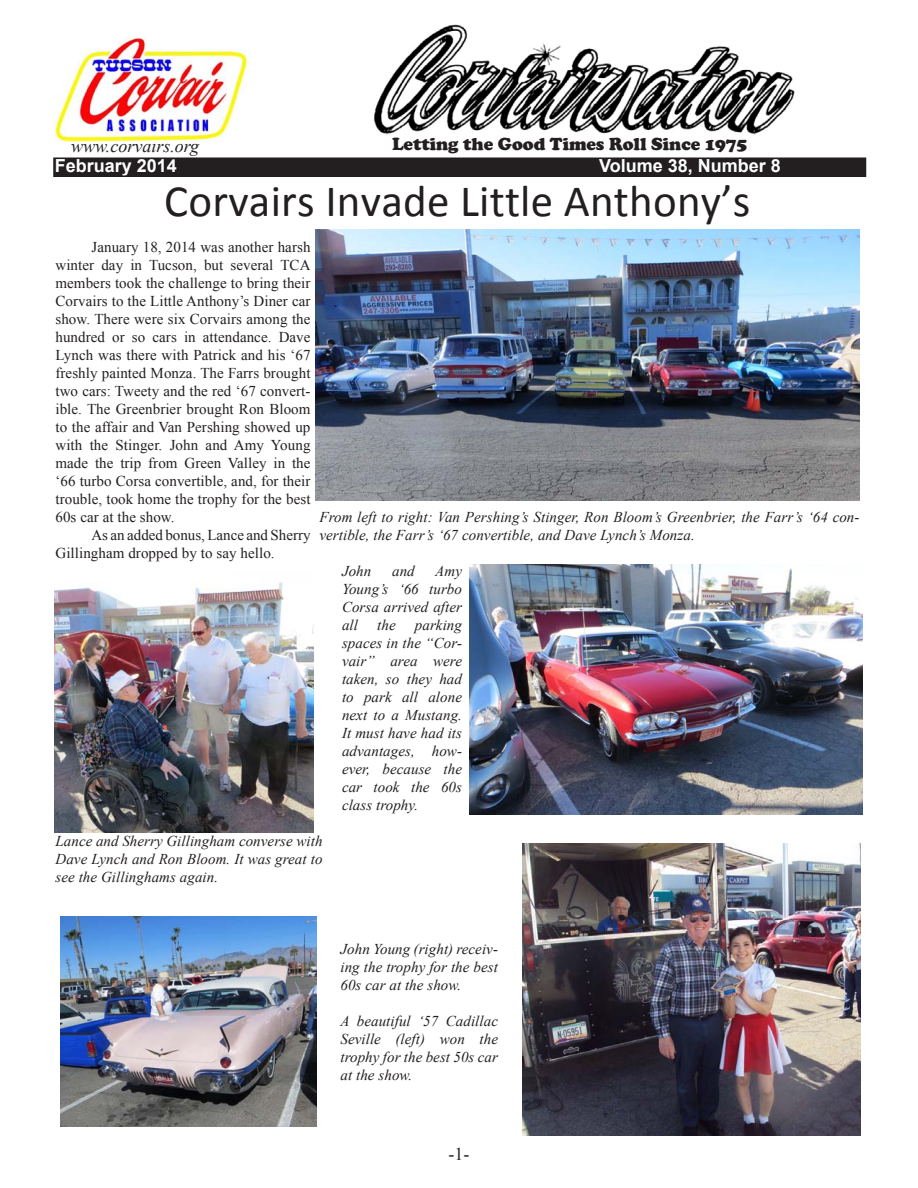
<style>
.page{position:relative;width:918px;height:1188px;background:#fff}
.page>*{position:absolute;margin:0;border:0;box-sizing:border-box;transform-origin:0 0}
.t1{font:45px "Calibri";letter-spacing:.005em;color:#231f20}
.t2{font:900 18px "Cooper";color:#231f20}
.t3{font:700 18px "Arial";color:#fff}
.t4{font:italic 18px "Times New Roman";color:#231f20}
.t5{font:18px "Times New Roman";color:#231f20}
.t6{font:15px/18px "Times New Roman";letter-spacing:.005em;color:#231f20;text-align:justify}
.t7{font:italic 15px/18px "Times New Roman";letter-spacing:.005em;color:#231f20;text-align:justify}
</style>
<div class="page">
<div style="left:54px;top:158px;width:811px;height:18px;background:#231f20"></div>
<div style="left:53px;top:158px;width:813px;height:19px;border:2px solid #231f20"></div>
<img style="left:54px;top:38px;width:194px;height:103px">
<img style="left:373px;top:24px;width:422px;height:111px">
<img style="left:315px;top:230px;width:545px;height:271px">
<img style="left:470px;top:564px;width:392px;height:250px">
<img style="left:54px;top:582px;width:260px;height:250px">
<img style="left:60px;top:916px;width:256px;height:210px">
<img style="left:522px;top:843px;width:339px;height:292px">
<p class="t4" style="left:71px;top:134px;width:130px">www.corvairs.org</p>
<p class="t2" style="left:392px;top:134px;width:357px">Letting the Good Times Roll Since 1975</p>
<p class="t3" style="left:55px;top:154px;width:124px">February 2014</p>
<p class="t3" style="left:599px;top:154px;width:183px">Volume 38, Number 8</p>
<h1 class="t1" style="left:164px;top:173px;width:588px">Corvairs Invade Little Anthony’s</h1>
<p class="t6" style="left:56px;top:238px;width:257px;text-indent:36px">January 18, 2014 was another harsh winter day in Tucson, but several TCA members took the challenge to bring their Corvairs to the Little Anthony’s Diner car show. There were six Corvairs among the hundred or so cars in attendance. Dave Lynch was there with Patrick and his ‘67 freshly painted Monza. The Farrs brought two cars: Tweety and the red ‘67 convert&shy;ible. The Greenbrier brought Ron Bloom to the affair and Van Pershing showed up with the Stinger. John and Amy Young made the trip from Green Valley in the ‘66 turbo Corsa convertible, and, for their trouble, took home the trophy for the best 60s car at the show.</p>
<p class="t6" style="left:56px;top:526px;width:257px;text-indent:36px">As an added bonus, Lance and Sherry<br>Gillingham dropped by to say hello.</p>
<p class="t7" style="left:320px;top:508px;width:542px">From left to right: Van Pershing’s Stinger, Ron Bloom’s Greenbrier, the Farr’s ‘64 con&shy;vertible, the Farr’s ‘67 convertible, and Dave Lynch’s Monza.</p>
<p class="t7" style="left:342px;top:562px;width:31px">John</p>
<p class="t7" style="left:392px;top:562px;width:24px">and</p>
<p class="t7" style="left:342px;top:562px;width:122px;text-indent:93px">Amy Young’s ‘66 turbo Corsa arrived after all</p>
<p class="t7" style="left:342px;top:616px;width:122px;text-indent:73px">parking spaces in the “Cor&shy;vair” area were taken, so they had to park all alone next to a Mustang.<br>It must have had its advantages, how&shy;ever, because the car took the 60s class trophy.</p>
<p class="t7" style="left:377px;top:616px;width:20px">the</p>
<p class="t7" style="left:56px;top:832px;width:269px">Lance and Sherry Gillingham converse with Dave Lynch and Ron Bloom. It was great to see the Gillinghams again.</p>
<p class="t7" style="left:340px;top:940px;width:159px">John Young (right) receiv&shy;ing the trophy for the best 60s car at the show.</p>
<p class="t7" style="left:340px;top:1012px;width:159px">A beautiful ‘57 Cadillac Seville (left) won the trophy for the best 50s car at the show.</p>
<p class="t5" style="left:448px;top:1142px;width:22px">-1-</p>
</div>
